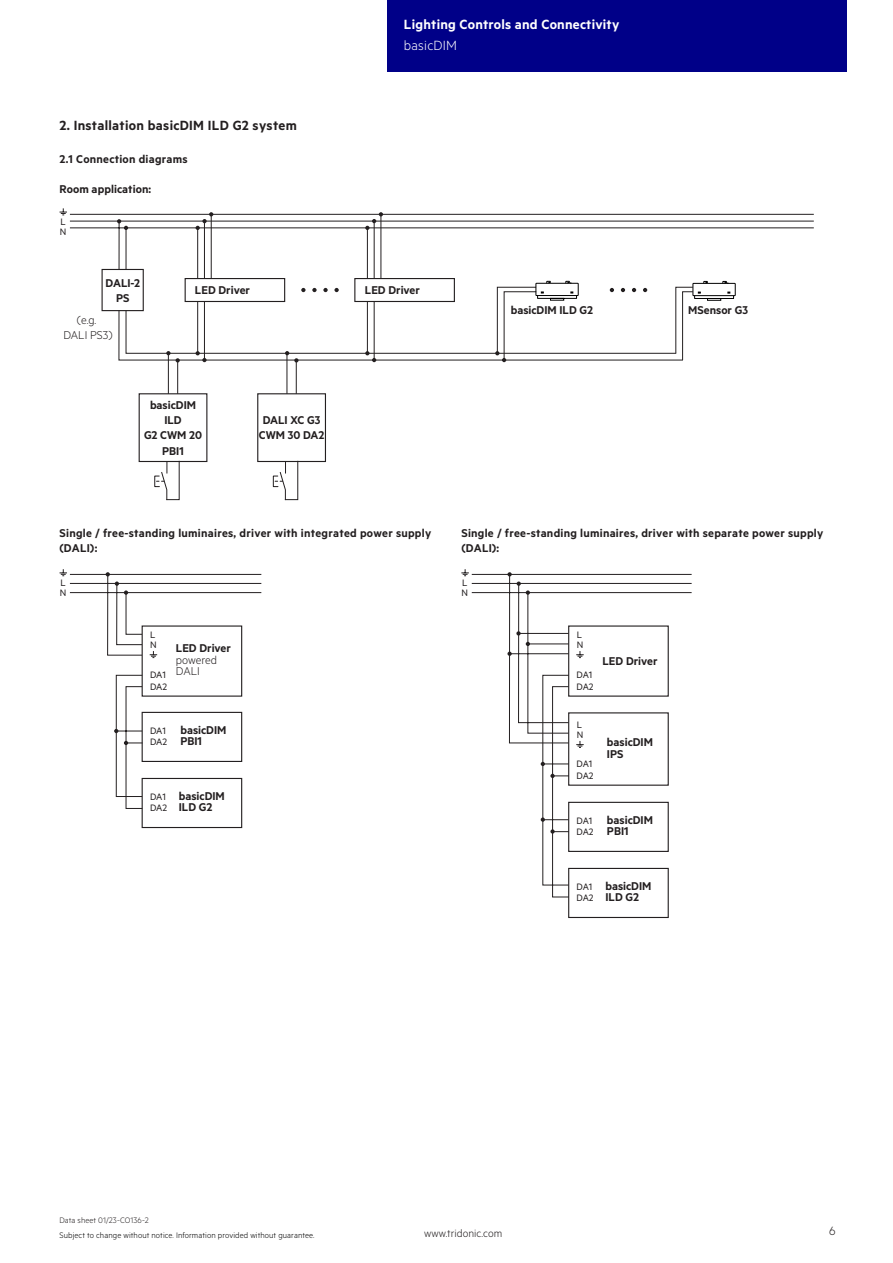
<style>
.page{position:relative;width:893px;height:1263px;background:#fff}
.page>*{position:absolute;margin:0;border:0;box-sizing:border-box;transform-origin:0 0}
.t1{font:15px "Tridonic Metric Print Semi";letter-spacing:.02em;color:#231f20}
.t2{font:15px "Tridonic Metric Print Semi";letter-spacing:.015em;color:#fff}
.t3{font:15px "Tridonic Metric Print Light";letter-spacing:.015em;color:#fff}
.t4{font:13.5px "Tridonic Metric Print Light";color:#231f20}
.t5{font:12.75px/15.3px "Tridonic Metric Print Semi";letter-spacing:.005em;color:#231f20}
.t6{font:12.75px/15.3px "Tridonic Metric Print Light";color:#231f20;text-align:center}
.t7{font:12px "Tridonic Metric Print Light";letter-spacing:.005em;color:#231f20}
.t8{font:10.5px/11.6px "Tridonic Metric Print Regular";letter-spacing:-.01em;color:#231f20}
.t9{font:9px "Tridonic Metric Print Light";letter-spacing:.01em;color:#000}
.t10{font:9px "Tridonic Metric Print Light";letter-spacing:.005em;color:#231f20}
</style>
<div class="page">
<div style="left:387px;top:0;width:459px;height:72px;background:#008"></div>
<svg style="left:69px;top:214px;width:745px;height:147px"></svg>
<div style="left:102px;top:269px;width:42px;height:42px;background:#fff;border:1px solid #231f20"></div>
<div style="left:185px;top:278px;width:100px;height:24px;background:#fff;border:1px solid #231f20"></div>
<hr style="left:204px;top:221px;width:1px;height:57px;background:#231f20">
<hr style="left:197px;top:228px;width:1px;height:50px;background:#231f20">
<hr style="left:204px;top:302px;width:1px;height:58px;background:#231f20">
<hr style="left:197px;top:302px;width:1px;height:51px;background:#231f20">
<hr style="left:211px;top:214px;width:1px;height:64px;background:#231f20">
<svg style="left:301px;top:288px;width:4px;height:4px"></svg>
<svg style="left:312px;top:288px;width:5px;height:4px"></svg>
<svg style="left:323px;top:288px;width:5px;height:4px"></svg>
<svg style="left:334px;top:288px;width:5px;height:4px"></svg>
<svg style="left:610px;top:288px;width:4px;height:4px"></svg>
<svg style="left:621px;top:288px;width:4px;height:4px"></svg>
<svg style="left:632px;top:288px;width:4px;height:4px"></svg>
<svg style="left:643px;top:288px;width:4px;height:4px"></svg>
<div style="left:354px;top:278px;width:101px;height:24px;background:#fff;border:1px solid #231f20"></div>
<hr style="left:374px;top:221px;width:1px;height:57px;background:#231f20">
<hr style="left:367px;top:228px;width:1px;height:50px;background:#231f20">
<hr style="left:374px;top:302px;width:1px;height:58px;background:#231f20">
<hr style="left:367px;top:302px;width:1px;height:51px;background:#231f20">
<hr style="left:381px;top:214px;width:1px;height:64px;background:#231f20">
<svg style="left:365px;top:351px;width:11px;height:11px"></svg>
<svg style="left:365px;top:212px;width:18px;height:18px"></svg>
<svg style="left:60px;top:208px;width:7px;height:8px"></svg>
<div style="left:536px;top:283px;width:43px;height:13px;border:1px solid #000"></div>
<svg style="left:495px;top:281px;width:82px;height:81px"></svg>
<div style="left:693px;top:283px;width:43px;height:13px;border:1px solid #000"></div>
<div style="left:139px;top:393px;width:68px;height:69px;background:#fff;border:1px solid #231f20"></div>
<hr style="left:168px;top:353px;width:1px;height:41px;background:#231f20">
<hr style="left:177px;top:360px;width:1px;height:34px;background:#231f20">
<svg style="left:196px;top:212px;width:17px;height:18px"></svg>
<svg style="left:196px;top:351px;width:11px;height:11px"></svg>
<svg style="left:166px;top:351px;width:14px;height:11px"></svg>
<svg style="left:285px;top:351px;width:14px;height:11px"></svg>
<svg style="left:117px;top:219px;width:11px;height:11px"></svg>
<svg style="left:155px;top:460px;width:25px;height:40px"></svg>
<div style="left:154px;top:476px;width:6px;height:11px;border:1px solid #231f20"></div>
<div style="left:257px;top:393px;width:69px;height:69px;background:#fff;border:1px solid #231f20"></div>
<hr style="left:287px;top:353px;width:1px;height:41px;background:#231f20">
<hr style="left:296px;top:360px;width:1px;height:34px;background:#231f20">
<svg style="left:274px;top:460px;width:25px;height:40px"></svg>
<div style="left:273px;top:476px;width:5px;height:11px;border:1px solid #231f20"></div>
<svg style="left:675px;top:281px;width:59px;height:80px"></svg>
<div style="left:142px;top:625px;width:100px;height:72px;border:1px solid #231f20"></div>
<div style="left:142px;top:712px;width:100px;height:50px;border:1px solid #231f20"></div>
<div style="left:142px;top:778px;width:100px;height:50px;border:1px solid #231f20"></div>
<svg style="left:60px;top:569px;width:201px;height:89px"></svg>
<svg style="left:114px;top:674px;width:29px;height:135px"></svg>
<div style="left:568px;top:868px;width:101px;height:50px;border:1px solid #231f20"></div>
<svg style="left:461px;top:569px;width:231px;height:329px"></svg>
<p class="t1" style="left:60px;top:117px;width:239px">2. Installation basicDIM ILD G2 system</p>
<p class="t5" style="left:60px;top:151px;width:130px">2.1 Connection diagrams</p>
<p class="t5" style="left:60px;top:181px;width:93px">Room application:</p>
<p class="t8" style="left:60px;top:216px;width:8px;line-height:10.2px">L<br>N</p>
<p class="t2" style="left:404px;top:15px;width:217px">Lighting Controls and Connectivity</p>
<p class="t3" style="left:404px;top:37px;width:55px">basicDIM</p>
<p class="t5" style="left:106px;top:274px;width:36px;text-align:center">DALI-2<br>PS</p>
<p class="t6" style="left:63px;top:312px;width:51px">(e.g.<br>DALI PS3)</p>
<p class="t5" style="left:195px;top:282px;width:57px">LED Driver</p>
<p class="t5" style="left:365px;top:282px;width:57px">LED Driver</p>
<p class="t5" style="left:144px;top:397px;width:59px;text-align:center">basicDIM<br>ILD<br>G2 CWM 20<br>PBI1</p>
<p class="t5" style="left:259px;top:412px;width:67px;text-align:center">DALI XC G3<br>CWM 30 DA2</p>
<p class="t5" style="left:511px;top:302px;width:84px">basicDIM ILD G2</p>
<p class="t5" style="left:688px;top:302px;width:61px">MSensor G3</p>
<p class="t5" style="left:60px;top:525px;width:373px">Single / free-standing luminaires, driver with integrated power supply (DALI):</p>
<p class="t5" style="left:461px;top:525px;width:363px">Single / free-standing luminaires, driver with separate power supply (DALI):</p>
<p class="t8" style="left:60px;top:577px;width:8px;line-height:10.2px">L<br>N</p>
<p class="t8" style="left:461px;top:577px;width:8px;line-height:10.2px">L<br>N</p>
<p class="t8" style="left:150px;top:629px;width:8px;line-height:10.1px">L<br>N</p>
<p class="t8" style="left:150px;top:669px;width:19px">DA1<br>DA2</p>
<p class="t8" style="left:150px;top:724px;width:19px">DA1<br>DA2</p>
<p class="t5" style="left:176px;top:640px;width:57px">LED Driver</p>
<p class="t6" style="left:176px;top:653px;width:43px;line-height:11.7px;text-align:left">powered<br>DALI</p>
<p class="t5" style="left:180px;top:723px;width:48px;line-height:11.7px">basicDIM<br>PBI1</p>
<p class="t8" style="left:577px;top:629px;width:8px;line-height:10.1px">L<br>N</p>
<p class="t8" style="left:577px;top:669px;width:19px">DA1<br>DA2</p>
<p class="t5" style="left:602px;top:653px;width:57px">LED Driver</p>
<p class="t8" style="left:577px;top:719px;width:8px;line-height:10.1px">L<br>N</p>
<p class="t5" style="left:607px;top:736px;width:48px;line-height:11.7px">basicDIM<br>IPS</p>
<p class="t8" style="left:577px;top:758px;width:19px">DA1<br>DA2</p>
<p class="t8" style="left:150px;top:790px;width:19px">DA1<br>DA2</p>
<p class="t5" style="left:179px;top:789px;width:48px;line-height:11.7px">basicDIM<br>ILD G2</p>
<p class="t8" style="left:577px;top:814px;width:19px">DA1<br>DA2</p>
<p class="t5" style="left:607px;top:813px;width:48px;line-height:11.7px">basicDIM<br>PBI1</p>
<p class="t8" style="left:577px;top:880px;width:19px">DA1<br>DA2</p>
<p class="t5" style="left:605px;top:879px;width:48px;line-height:11.7px">basicDIM<br>ILD G2</p>
<p class="t10" style="left:60px;top:1215px;width:91px">Data sheet 01/23-CO136-2</p>
<p class="t9" style="left:60px;top:1229px;width:257px">Subject to change without notice. Information provided without guarantee.</p>
<p class="t7" style="left:424px;top:1227px;width:80px">www.tridonic.com</p>
<p class="t4" style="left:829px;top:1223px;width:8px">6</p>
</div>
